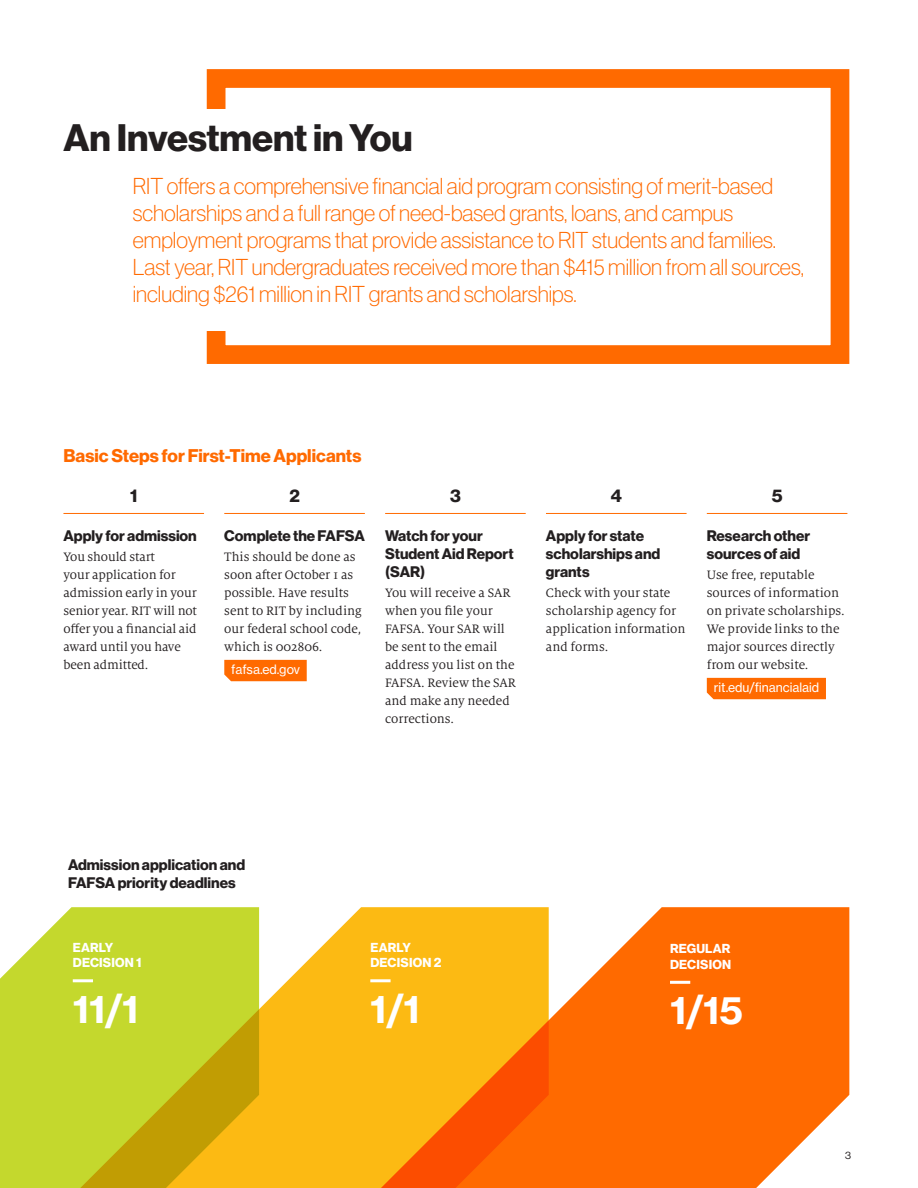
<style>
.page{position:relative;width:918px;height:1188px;background:#fff}
.page>*{position:absolute;margin:0;border:0;box-sizing:border-box;transform-origin:0 0}
.t1{font:37.5px "N Haas Grotesk DS Std 75 Bd";color:#231f20}
.Body____Haas{font:37.5px "N Haas Grotesk TX Std 75 Bd";color:#fff}
.intro{font:22.5px/27px "N Haas Grotesk DS Std 35 X Lt";color:#ff6a00}
.t2{font:18px "N Haas Grotesk DS Std 75 Bd";color:#ff6a00}
.with_bottom_rule{font:18px "N Haas Grotesk DS Std 75 Bd";color:#231f20}
.t3{font:15px/18px "N Haas Grotesk DS Std 75 Bd";color:#231f20}
.Body____Milo{font:13.5px/18px "Milo Serif OT";color:#231f20}
.Body____Haas-2{font:12.75px "N Haas Grotesk DS Std 75 Bd";letter-spacing:.015em;color:#fff}
.Haas_with_color_bloc{font:12.75px "N Haas Grotesk TX Std 55 Rg";color:#fff}
.t4{font:10.5px "N Haas Grotesk DS Std 55 Rg";color:#231f20}
</style>
<div class="page">
<svg style="left:549px;top:907px;width:300px;height:281px;background:#ff7c20"></svg>
<svg style="left:259px;top:907px;width:290px;height:281px;background:#fcad1f"></svg>
<hr style="left:370px;top:979px;width:21px;height:3px;background:#fff">
<svg style="left:0;top:907px;width:259px;height:281px;background:#c8ce2c"></svg>
<hr style="left:670px;top:981px;width:20px;height:3px;background:#fff">
<hr style="left:63px;top:513px;width:141px;height:1px;background:#ff6a00">
<hr style="left:224px;top:513px;width:141px;height:1px;background:#ff6a00">
<div style="left:224px;top:660px;width:83px;height:21px;background:#ff6a00"></div>
<hr style="left:385px;top:513px;width:141px;height:1px;background:#ff6a00">
<hr style="left:546px;top:513px;width:141px;height:1px;background:#ff6a00">
<hr style="left:707px;top:513px;width:140px;height:1px;background:#ff6a00">
<div style="left:707px;top:678px;width:119px;height:21px;background:#ff6a00"></div>
<div style="left:207px;top:69px;width:642px;height:295px;border:19px solid #ff6a00"></div>
<div style="left:43px;top:109px;width:646px;height:221px;background:#fff"></div>
<hr style="left:73px;top:979px;width:20px;height:3px;background:#fff">
<h1 class="t1" style="left:63px;top:116px;width:351px">An Investment in You</h1>
<p class="intro" style="left:133px;top:173px;width:673px">RIT offers a comprehensive financial aid program consisting of merit-based scholarships and a full range of need-based grants, loans, and campus employment programs that provide assistance to RIT students and families.<br>Last year, RIT undergraduates received more than $415 million from all sources, including $261 million in RIT grants and scholarships.</p>
<h2 class="t2" style="left:63px;top:445px;width:299px">Basic Steps for First-Time Applicants</h2>
<p class="with_bottom_rule" style="left:130px;top:486px;width:9px">1</p>
<h3 class="t3" style="left:63px;top:527px;width:135px">Apply for admission</h3>
<p class="Body____Milo" style="left:63px;top:548px;width:135px">You should start<br>your application for admission early in your senior year. RIT will not offer you a financial aid award until you have been admitted.</p>
<p class="with_bottom_rule" style="left:289px;top:486px;width:12px">2</p>
<h3 class="t3" style="left:224px;top:527px;width:142px">Complete the FAFSA</h3>
<p class="Body____Milo" style="left:224px;top:548px;width:139px">This should be done as soon after October 1 as possible. Have results sent to RIT by including our federal school code, which is 002806.</p>
<p class="Haas_with_color_bloc" style="left:231px;top:662px;width:70px">fafsa.ed.gov</p>
<p class="with_bottom_rule" style="left:450px;top:486px;width:12px">3</p>
<h3 class="t3" style="left:385px;top:527px;width:130px">Watch for your<br>Student Aid Report (SAR)</h3>
<p class="Body____Milo" style="left:385px;top:584px;width:132px">You will receive a SAR when you file your<br>FAFSA. Your SAR will be sent to the email address you list on the<br>FAFSA. Review the SAR and make any needed corrections.</p>
<p class="with_bottom_rule" style="left:611px;top:486px;width:13px">4</p>
<h3 class="t3" style="left:546px;top:527px;width:116px">Apply for state scholarships and grants</h3>
<p class="Body____Milo" style="left:546px;top:584px;width:141px">Check with your state scholarship agency for application information and forms.</p>
<p class="with_bottom_rule" style="left:772px;top:486px;width:12px">5</p>
<h3 class="t3" style="left:707px;top:527px;width:105px">Research other sources of aid</h3>
<p class="Body____Milo" style="left:707px;top:566px;width:139px">Use free, reputable sources of information on private scholarships.<br>We provide links to the major sources directly from our website.</p>
<p class="Haas_with_color_bloc" style="left:714px;top:680px;width:107px">rit.edu/financialaid</p>
<h3 class="t3" style="left:68px;top:856px;width:179px">Admission application and<br>FAFSA priority deadlines</h3>
<p class="Body____Haas-2" style="left:73px;top:940px;width:42px">EARLY</p>
<p class="Body____Haas-2" style="left:73px;top:955px;width:70px">DECISION 1</p>
<p class="Body____Haas" style="left:73px;top:985px;width:67px">11/1</p>
<p class="Body____Haas-2" style="left:370px;top:940px;width:42px">EARLY</p>
<p class="Body____Haas-2" style="left:370px;top:955px;width:72px">DECISION 2</p>
<p class="Body____Haas" style="left:370px;top:985px;width:51px">1/1</p>
<p class="Body____Haas-2" style="left:670px;top:941px;width:62px">REGULAR</p>
<p class="Body____Haas-2" style="left:670px;top:957px;width:63px">DECISION</p>
<p class="Body____Haas" style="left:670px;top:987px;width:75px">1/15</p>
<p class="t4" style="left:845px;top:1149px;width:7px">3</p>
</div>
